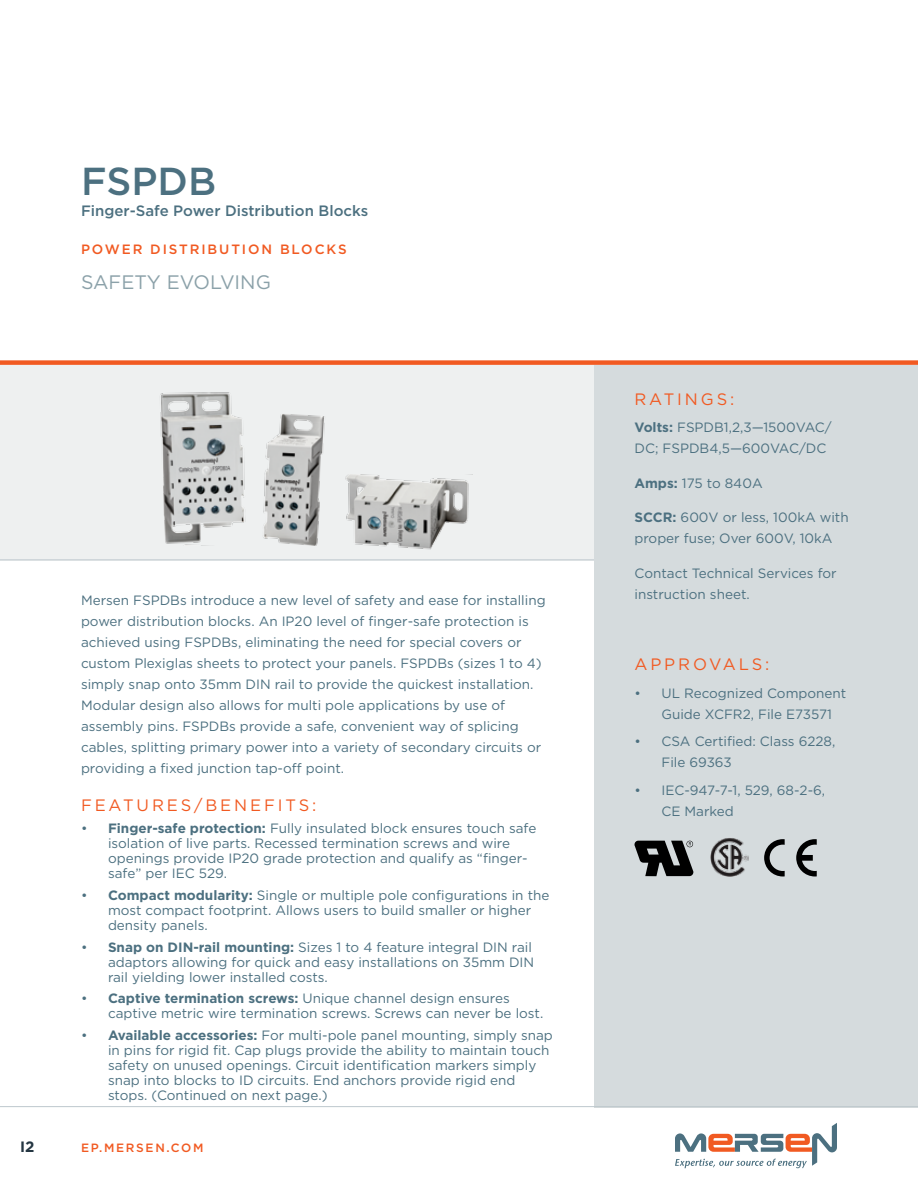
<style>
.page{position:relative;width:918px;height:1188px;background:#fff}
.page>*{position:absolute;margin:0;border:0;box-sizing:border-box;transform-origin:0 0}
.t1{font:500 39px "Gotham";color:#4c7080}
.t2{font:19.5px "Gotham";color:#8ba1a9}
.t3{font:16.5px "Gotham";letter-spacing:.175em;color:#f15a22}
.t4{font:500 15px "Gotham";color:#4c7080}
.t5{font:700 15px "Gotham";color:#243642}
.t6{font:13.5px/21px "Gotham";color:#4c7080}
.t7{font:500 13.5px "Gotham";letter-spacing:.14em;color:#f15a22}
.t8{font:500 12px "Gotham";letter-spacing:.14em;color:#f15a22}
.s1{font-weight:700}
</style>
<div class="page">
<svg style="left:675px;top:1123px;width:162px;height:45px"></svg>
<div style="left:0;top:365px;width:594px;height:195px;background:#eef0f0"></div>
<div style="left:594px;top:365px;width:324px;height:742px;background:#d5dbdd"></div>
<div style="left:0;top:360px;width:918px;height:5px;background:#f15a22"></div>
<hr style="left:0;top:560px;width:594px;height:1px;background:#bec8cd">
<hr style="left:0;top:1106px;width:918px;height:1px;background:#bec8cd">
<img style="left:160px;top:392px;width:165px;height:153px">
<svg style="left:634px;top:841px;width:59px;height:35px"></svg>
<img style="left:711px;top:838px;width:38px;height:38px">
<svg style="left:764px;top:839px;width:21px;height:37px"></svg>
<svg style="left:796px;top:839px;width:21px;height:37px"></svg>
<img style="left:345px;top:474px;width:127px;height:76px">
<h1 class="t1" style="left:81px;top:156px;width:137px">FSPDB</h1>
<p class="t4" style="left:81px;top:201px;width:289px">FINGER-SAFE POWER DISTRIBUTION BLOCKS</p>
<p class="t7" style="left:81px;top:240px;width:267px">POWER DISTRIBUTION BLOCKS</p>
<h2 class="t2" style="left:81px;top:269px;width:27px">Safe</h2>
<h2 class="t2" style="left:134px;top:269px;width:25px">tyevolvi</h2>
<h2 class="t2" style="left:240px;top:269px;width:32px">ng</h2>
<p class="t6" style="left:81px;top:589px;width:466px">Mersen FSPDBs introduce a new level of safety and ease for installing power distribution blocks. An IP20 level of finger-safe protection is achieved using FSPDBs, eliminating the need for special covers or custom Plexiglas sheets to protect your panels. FSPDBs (sizes 1 to 4) simply snap onto 35mm DIN rail to provide the quickest installation.<br>Modular design also allows for multi pole applications by use of assembly pins. FSPDBs provide a safe, convenient way of splicing cables, splitting primary power into a variety of secondary circuits or providing a fixed junction tap-off point.</p>
<p class="t3" style="left:81px;top:795px;width:180px">Features /Be nefi</p>
<p class="t3" style="left:286px;top:795px;width:32px">ts:</p>
<p class="t6" style="left:108px;top:821px;width:430px;line-height:15px;text-indent:-27px">• <span class="s1">Finger-safe protection:</span> Fully insulated block ensures touch safe isolation of live parts.Recessed termination screws and wire openings provide IP20 grade protection and qualify as “finger&shy;safe” per IEC 529.</p>
<p class="t6" style="left:108px;top:887px;width:443px;line-height:15px;text-indent:-27px">• <span class="s1">Compact modularity:</span> Single or multiple pole configurations in the most compact footprint. Allows users to build smaller or higher density panels.</p>
<p class="t6" style="left:108px;top:939px;width:425px;line-height:15px;text-indent:-27px">• <span class="s1">Snap on DIN-rail mounting:</span> Sizes 1 to 4 feature integral DIN rail adaptors allowing for quick and easy installations on 35mm DIN rail yielding lower installed costs.</p>
<p class="t6" style="left:108px;top:991px;width:435px;line-height:15px;text-indent:-27px">• <span class="s1">Captive termination screws:</span> U nique channel design ensures captive metric wire termination screws. Screws can never be lost.</p>
<p class="t6" style="left:108px;top:1027px;width:446px;line-height:15px;text-indent:-27px">• <span class="s1">Available accessories:</span> For multi-pole panel mounting, simply snap in pins for rigid fit. Cap plugs provide the ability to maintain touch safety on unused openings. Circuit identification markers simply snap into blocks to ID circuits. End anchors provide rigid end stops. (Continued on next page.)</p>
<p class="t5" style="left:20px;top:1136px;width:16px">I2</p>
<p class="t8" style="left:81px;top:1140px;width:124px">EP.MERSEN.COM</p>
<p class="t3" style="left:634px;top:388px;width:101px">Rati ngs:</p>
<p class="t6" style="left:634px;top:417px;width:199px"><span class="s1">Volts:</span> FSPDB1,2,3—1500VAC/<br>DC; FSPDB4,5—600VAC/DC</p>
<p class="t6" style="left:634px;top:472px;width:130px"><span class="s1">Amps:</span> 175 to 840A</p>
<p class="t6" style="left:634px;top:507px;width:216px"><span class="s1">SCCR:</span> 600V or less, 100kA with proper fuse; Over 600V, 10kA</p>
<p class="t6" style="left:634px;top:562px;width:204px">Contact Technical Services for instruction sheet.</p>
<p class="t3" style="left:634px;top:653px;width:74px">App rovals</p>
<p class="t3" style="left:765px;top:653px;width:6px">:</p>
<p class="t6" style="left:662px;top:682px;width:186px;text-indent:-27px">• U L Recognized Component<br>Guide XCFR2, File E73571</p>
<p class="t6" style="left:662px;top:731px;width:175px;text-indent:-27px">• CSA Certified: Class 6228,<br>File 69363</p>
<p class="t6" style="left:662px;top:780px;width:165px;text-indent:-27px">• IEC-947-7-1, 529, 68-2-6,<br>CE Marked</p>
</div>
